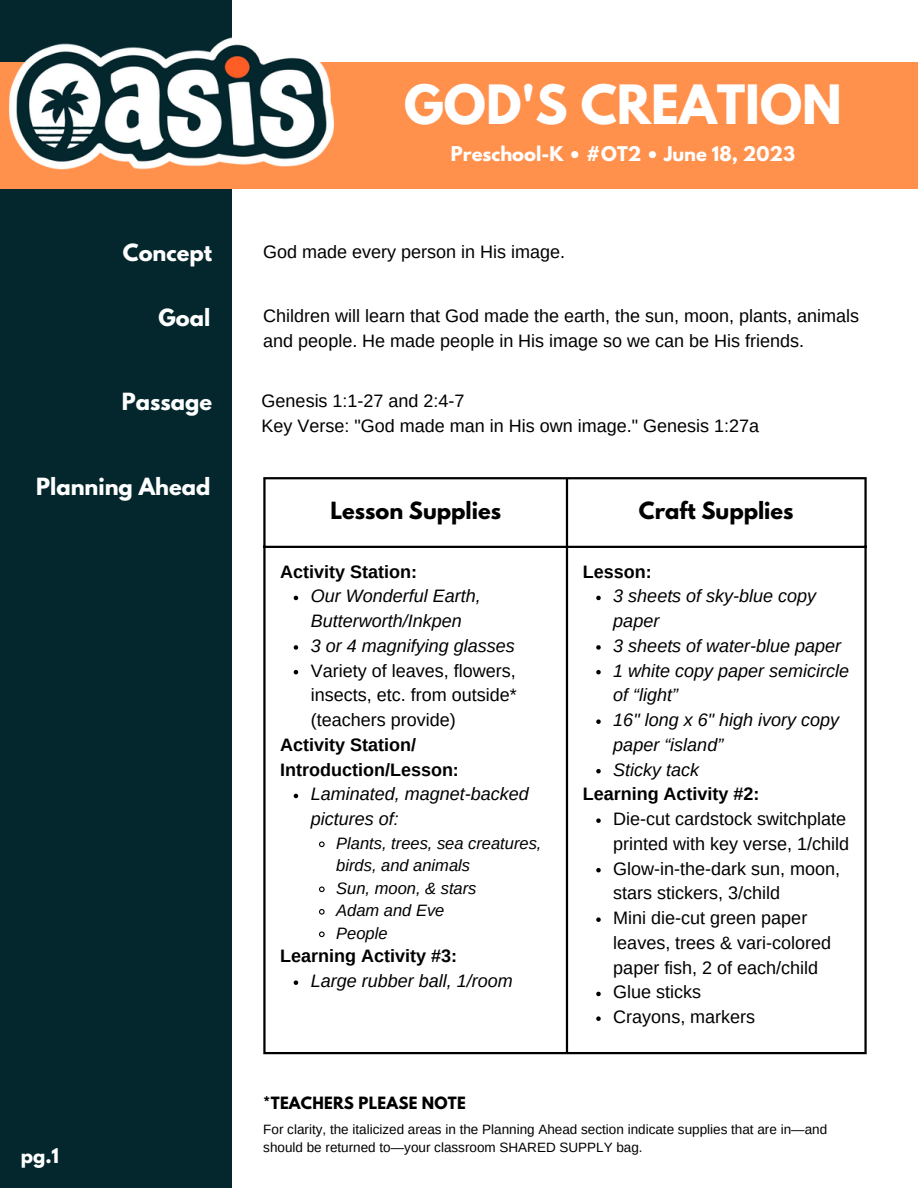
<style>
.page{position:relative;width:918px;height:1188px;background:#fff}
.page>*{position:absolute;margin:0;border:0;box-sizing:border-box;transform-origin:0 0}
.t1{font:700 48px "League Spartan";color:#fff}
.t2{font:700 21px "League Spartan";color:#fff}
.t3{font:700 21px "League Spartan";color:#000}
.t4{font:18px/24.8px "Arimo";color:#000}
.t5{font:italic 18px/24.8px "Arimo";color:#000}
.t6{font:700 18px/24.8px "Arimo";color:#000}
.t7{font:700 18px "League Spartan";color:#fff}
.t8{font:italic 16.5px/22.5px "Arimo";color:#000}
.t9{font:700 15px "League Spartan";letter-spacing:.015em;color:#000}
.t10{font:13.5px/18px "Arimo";color:#000}
</style>
<div class="page">
<div style="left:0;top:0;width:231px;height:1188px;background:#03272d"></div>
<div style="left:0;top:62px;width:918px;height:126px;background:#ff914d"></div>
<img style="left:9px;top:37px;width:325px;height:132px">
<svg style="left:294px;top:596px;width:4px;height:4px"></svg>
<svg style="left:294px;top:645px;width:4px;height:5px"></svg>
<svg style="left:294px;top:670px;width:4px;height:4px"></svg>
<svg style="left:294px;top:794px;width:4px;height:4px"></svg>
<svg style="left:319px;top:841px;width:6px;height:7px"></svg>
<svg style="left:319px;top:886px;width:6px;height:7px"></svg>
<svg style="left:319px;top:909px;width:6px;height:6px"></svg>
<svg style="left:319px;top:931px;width:6px;height:7px"></svg>
<svg style="left:294px;top:980px;width:4px;height:5px"></svg>
<svg style="left:596px;top:596px;width:5px;height:4px"></svg>
<svg style="left:596px;top:645px;width:5px;height:5px"></svg>
<svg style="left:596px;top:670px;width:5px;height:4px"></svg>
<svg style="left:596px;top:719px;width:5px;height:5px"></svg>
<svg style="left:596px;top:769px;width:5px;height:4px"></svg>
<svg style="left:596px;top:818px;width:5px;height:5px"></svg>
<svg style="left:596px;top:868px;width:5px;height:4px"></svg>
<svg style="left:596px;top:917px;width:5px;height:5px"></svg>
<svg style="left:596px;top:992px;width:5px;height:4px"></svg>
<svg style="left:596px;top:1016px;width:5px;height:5px"></svg>
<hr style="left:263px;top:479px;width:3px;height:573px;background:#000">
<hr style="left:566px;top:479px;width:2px;height:573px;background:#000">
<hr style="left:864px;top:479px;width:3px;height:573px;background:#000">
<hr style="left:263px;top:477px;width:604px;height:2px;background:#000">
<hr style="left:263px;top:546px;width:604px;height:2px;background:#000">
<hr style="left:263px;top:1052px;width:604px;height:2px;background:#000">
<p class="t1" style="left:404px;top:81px;width:439px">GOD'S CREATION</p>
<p class="t7" style="left:451px;top:145px;width:346px">Preschool-K • #OT2 • June 18, 2023</p>
<p class="t2" style="left:123px;top:243px;width:91px">Concept</p>
<p class="t4" style="left:263px;top:240px;width:303px">God made every person in His image.</p>
<p class="t2" style="left:159px;top:307px;width:53px">Goal</p>
<p class="t2" style="left:122px;top:391px;width:92px">Passage</p>
<p class="t2" style="left:36px;top:476px;width:176px">Planning Ahead</p>
<p class="t7" style="left:21px;top:1146px;width:40px">pg.1</p>
<p class="t4" style="left:263px;top:304px;width:597px">Children will learn that God made the earth, the sun, moon, plants, animals and people. He made people in His image so we can be His friends.</p>
<p class="t4" style="left:262px;top:389px;width:205px">Genesis 1:1-27 and 2:4-7</p>
<p class="t4" style="left:262px;top:413px;width:499px">Key Verse: "God made man in His own image." Genesis 1:27a</p>
<p class="t3" style="left:330px;top:500px;width:172px">Lesson Supplies</p>
<p class="t3" style="left:639px;top:500px;width:156px">Craft Supplies</p>
<p class="t6" style="left:280px;top:559px;width:138px">Activity Station:</p>
<p class="t5" style="left:311px;top:584px;width:171px">Our Wonderful Earth,<br>Butterworth/Inkpen</p>
<p class="t5" style="left:311px;top:633px;width:205px">3 or 4 magnifying glasses</p>
<p class="t4" style="left:311px;top:658px;width:207px;text-align:justify">Variety of leaves, flowers, insects, etc. from outside* (teachers provide)</p>
<p class="t6" style="left:280px;top:732px;width:180px">Activity Station/<br>Introduction/Lesson:</p>
<p class="t5" style="left:311px;top:782px;width:220px">Laminated, magnet-backed pictures of:</p>
<p class="t8" style="left:336px;top:832px;width:207px">Plants, trees, sea creatures, birds, and animals</p>
<p class="t8" style="left:336px;top:877px;width:142px">Sun, moon, &amp; stars</p>
<p class="t8" style="left:336px;top:899px;width:110px">Adam and Eve</p>
<p class="t8" style="left:336px;top:922px;width:53px">People</p>
<p class="t5" style="left:311px;top:969px;width:203px">Large rubber ball, 1/room</p>
<p class="t6" style="left:280px;top:944px;width:178px">Learning Activity #3:</p>
<p class="t6" style="left:583px;top:559px;width:70px">Lesson:</p>
<p class="t5" style="left:613px;top:584px;width:204px">3 sheets of sky-blue copy paper</p>
<p class="t5" style="left:613px;top:633px;width:229px">3 sheets of water-blue paper</p>
<p class="t5" style="left:613px;top:658px;width:237px">1 white copy paper semicircle of “light”</p>
<p class="t5" style="left:613px;top:708px;width:227px">16" long x 6" high ivory copy paper “island”</p>
<p class="t5" style="left:613px;top:757px;width:87px">Sticky tack</p>
<p class="t4" style="left:613px;top:807px;width:237px">Die-cut cardstock switchplate printed with key verse, 1/child</p>
<p class="t4" style="left:613px;top:856px;width:228px">Glow-in-the-dark sun, moon, stars stickers, 3/child</p>
<p class="t4" style="left:613px;top:906px;width:219px">Mini die-cut green paper leaves, trees &amp; vari-colored paper fish, 2 of each/child</p>
<p class="t4" style="left:613px;top:980px;width:89px">Glue sticks</p>
<p class="t4" style="left:613px;top:1005px;width:143px">Crayons, markers</p>
<p class="t6" style="left:583px;top:782px;width:178px">Learning Activity #2:</p>
<p class="t9" style="left:263px;top:1095px;width:204px">*TEACHERS PLEASE NOTE</p>
<p class="t10" style="left:263px;top:1120px;width:565px">For clarity, the italicized areas in the Planning Ahead section indicate supplies that are in—and should be returned to—your classroom SHARED SUPPLY bag.</p>
</div>
